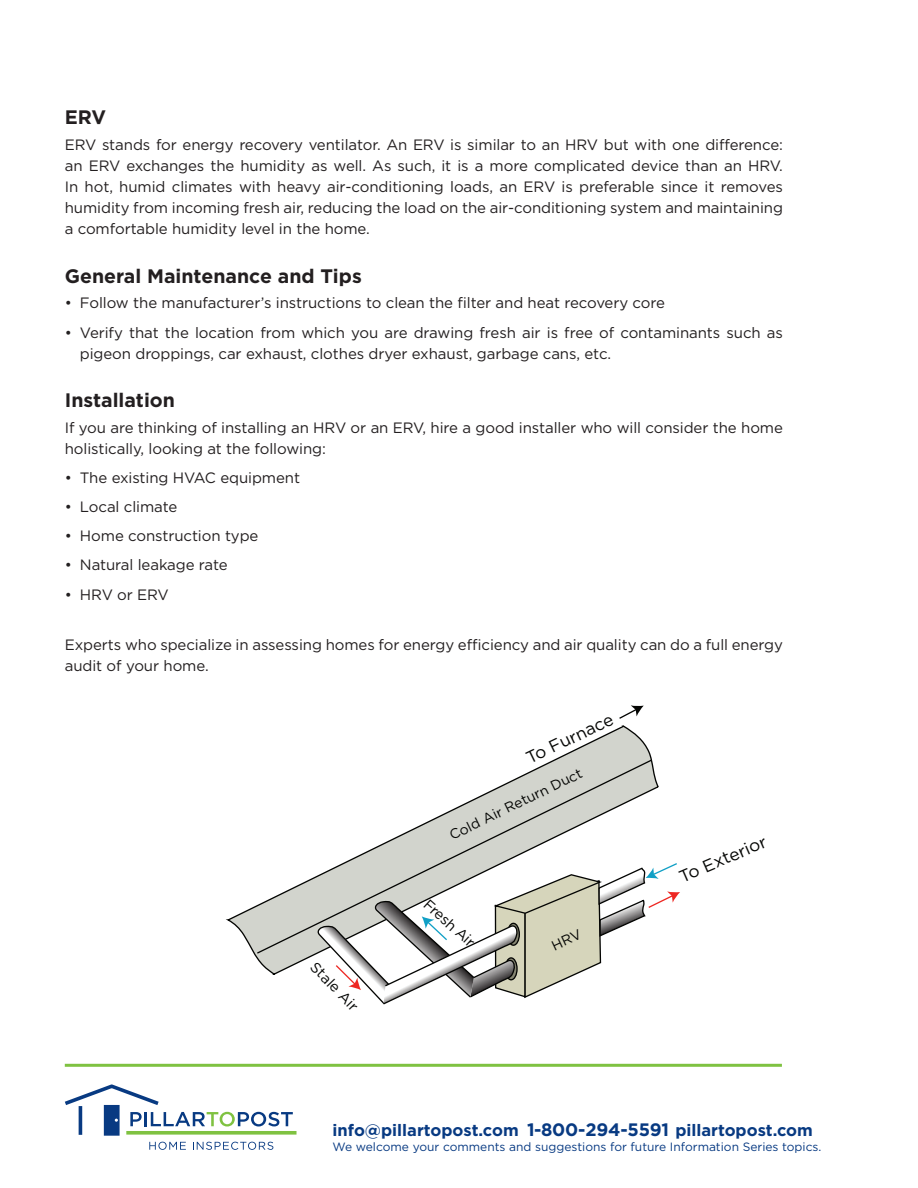
<style>
.page{position:relative;width:918px;height:1188px;background:#fff}
.page>*{position:absolute;margin:0;border:0;box-sizing:border-box;transform-origin:0 0}
.t1{font:700 19.5px "Gotham";color:#231f20}
.t2{font:17.1px "Gotham";color:#040503}
.t3{font:700 16.5px "Gotham";color:#083a82}
.t4{font:15px/21px "Gotham";letter-spacing:-.005em;color:#231f20}
.t5{font:14.55px "Gotham";color:#040503}
.t6{font:13.95px "Gotham";color:#040503}
.t7{font:12px "Gotham";color:#083a82}
.s1{font-size:18px}
</style>
<div class="page">
<hr style="left:65px;top:1064px;width:717px;height:3px;background:#7fc241">
<svg style="left:65px;top:1084px;width:228px;height:52px"></svg>
<svg style="left:149px;top:1142px;width:37px;height:8px"></svg>
<svg style="left:193px;top:1142px;width:80px;height:8px"></svg>
<hr style="left:79px;top:1106px;width:3px;height:29px;background:#083a82">
<svg style="left:126px;top:1131px;width:171px;height:4px"></svg>
<svg style="left:226px;top:725px;width:433px;height:250px"></svg>
<svg style="left:256px;top:758px;width:397px;height:197px"></svg>
<svg style="left:619px;top:705px;width:25px;height:14px"></svg>
<svg style="left:316px;top:862px;width:364px;height:143px"></svg>
<h1 class="t1" style="left:65px;top:106px;width:43px">ERV</h1>
<p class="t4" style="left:65px;top:134px;width:720px;text-align:justify">ERV stands for energy recovery ventilator. An ERV is similar to an HRV but with one difference: an ERV exchanges the humidity as well. As such, it is a more complicated device than an HRV.<br>In hot, humid climates with heavy air-conditioning loads, an ERV is preferable since it removes humidity from incoming fresh air, reducing the load on the air-conditioning system and maintaining a comfortable humidity level in the home.</p>
<h1 class="t1" style="left:65px;top:264px;width:299px">General Maintenance and Tips</h1>
<p class="t4" style="left:65px;top:292px;width:602px">• Follow the manufacturer’s instructions to clean the filter and heat recovery core</p>
<p class="t4" style="left:80px;top:321px;width:705px;text-indent:-15px">• Verify that the location from which you are drawing fresh air is free of contaminants such as pigeon droppings, car exhaust, clothes dryer exhaust, garbage cans, etc.</p>
<h1 class="t1" style="left:65px;top:389px;width:112px">Installation</h1>
<p class="t4" style="left:65px;top:417px;width:720px">If you are thinking of installing an HRV or an ERV, hire a good installer who will consider the home holistically, looking at the following:</p>
<p class="t4" style="left:65px;top:467px;width:237px">• The existing HVAC equipment</p>
<p class="t4" style="left:65px;top:496px;width:114px">• Local climate</p>
<p class="t4" style="left:65px;top:525px;width:195px">• Home construction type</p>
<p class="t4" style="left:65px;top:554px;width:164px">• Natural leakage rate</p>
<p class="t4" style="left:65px;top:583px;width:106px">• HRV or ERV</p>
<p class="t4" style="left:65px;top:634px;width:720px">Experts who specialize in assessing homes for energy efficiency and air quality can do a full energy audit of your home.</p>
<p class="t5" style="left:318px;top:959px;width:63px;rotate:45deg">Stale Air</p>
<p class="t2" style="left:523px;top:750px;width:96px;rotate:-26deg">To Furnace</p>
<p class="t6" style="left:447px;top:829px;width:147px;rotate:-26deg">Cold Air Return Duct</p>
<p class="t5" style="left:432px;top:896px;width:64px;rotate:42deg">Fresh Air</p>
<p class="t2" style="left:676px;top:868px;width:95px;rotate:-23deg">To Exterior</p>
<p class="t3" style="left:333px;top:1121px;width:482px">info@pillartopost.com <span class="s1">1-800-294-5591</span> pillartopost.com</p>
<p class="t7" style="left:333px;top:1140px;width:490px">We welcome your comments and suggestions for future Information Series topics.</p>
</div>
